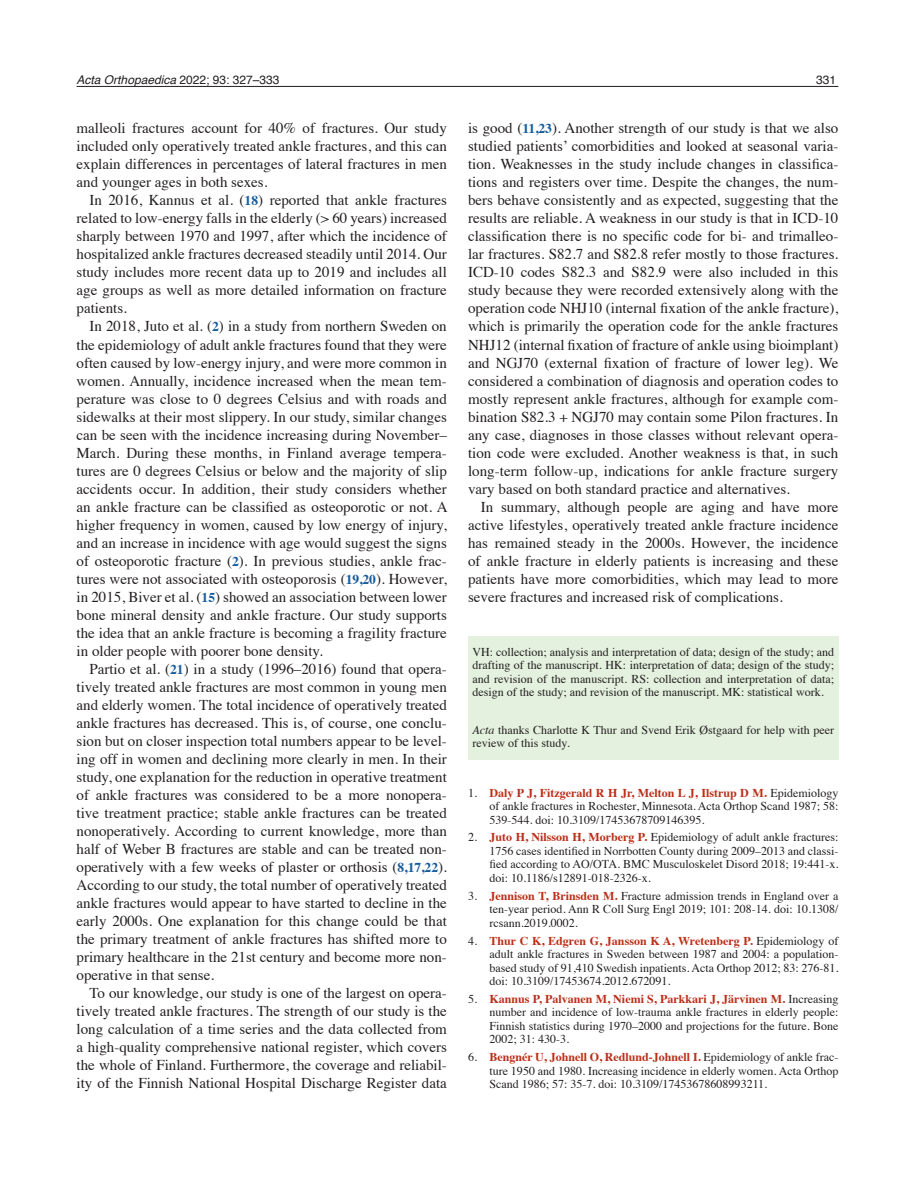
<style>
.page{position:relative;width:915px;height:1191px;background:#fff}
.page>*{position:absolute;margin:0;border:0;box-sizing:border-box;transform-origin:0 0}
.t1{font:15px/18px "Times";color:#231f20;text-align:justify}
.t2{font:12px/13.5px "Times";color:#231f20;text-align:justify}
.t3{font:italic 12px "Helvetica";color:#231f20}
.t4{font:12px "Helvetica";color:#231f20}
.s1{font-style:normal}
.s2{font-weight:700;font-size:13.5px;color:#175d9e}
.s3{font-style:italic}
.s4{font-weight:700;color:#bc2e18}
</style>
<div class="page">
<hr style="left:77px;top:86px;width:761px;height:1px;background:#231f20">
<div style="left:468px;top:636px;width:370px;height:123px;background:#e4f1de"></div>
<p class="t3" style="left:77px;top:70px;width:204px">Acta Orthopaedica <span class="s1">2022; 93: 327–333</span></p>
<p class="t4" style="left:816px;top:70px;width:22px">331</p>
<p class="t1" style="left:77px;top:118px;width:371px">malleoli fractures account for 40% of fractures. Our study included only operatively treated ankle fractures, and this can explain differences in percentages of lateral fractures in men and younger ages in both sexes.</p>
<p class="t1" style="left:77px;top:190px;width:371px;text-indent:13px">In 2016, Kannus et al. (<span class="s2">18</span>) reported that ankle fractures related to low-energy falls in the elderly (&gt; 60 years) increased sharply between 1970 and 1997, after which the incidence of hospitalized ankle fractures decreased steadily until 2014. Our study includes more recent data up to 2019 and includes all age groups as well as more detailed information on fracture patients.</p>
<p class="t1" style="left:77px;top:316px;width:372px;text-indent:13px">In 2018, Juto et al. (<span class="s2">2</span>) in a study from northern Sweden on the epidemiology of adult ankle fractures found that they were often caused by low-energy injury, and were more common in women. Annually, incidence increased when the mean tem&shy;perature was close to 0 degrees Celsius and with roads and sidewalks at their most slippery. In our study, similar changes can be seen with the incidence increasing during November– March. During these months, in Finland average tempera&shy;tures are 0 degrees Celsius or below and the majority of slip accidents occur. In addition, their study considers whether an ankle fracture can be classified as osteoporotic or not. A higher frequency in women, caused by low energy of injury, and an increase in incidence with age would suggest the signs of osteoporotic fracture (<span class="s2">2</span>). In previous studies, ankle frac&shy;tures were not associated with osteoporosis (<span class="s2">19,20</span>). However, in 2015, Biver et al. (<span class="s2">15</span>) showed an association between lower bone mineral density and ankle fracture. Our study supports the idea that an ankle fracture is becoming a fragility fracture in older people with poorer bone density.</p>
<p class="t1" style="left:77px;top:658px;width:371px;text-indent:13px">Partio et al. (<span class="s2">21</span>) in a study (1996–2016) found that opera&shy;tively treated ankle fractures are most common in young men and elderly women. The total incidence of operatively treated ankle fractures has decreased. This is, of course, one conclu&shy;sion but on closer inspection total numbers appear to be level&shy;ing off in women and declining more clearly in men. In their study, one explanation for the reduction in operative treatment of ankle fractures was considered to be a more nonopera&shy;tive treatment practice; stable ankle fractures can be treated nonoperatively. According to current knowledge, more than half of Weber B fractures are stable and can be treated non&shy;operatively with a few weeks of plaster or orthosis (<span class="s2">8,17,22</span>).<br>According to our study, the total number of operatively treated ankle fractures would appear to have started to decline in the early 2000s. One explanation for this change could be that the primary treatment of ankle fractures has shifted more to primary healthcare in the 21st century and become more non&shy;operative in that sense.</p>
<p class="t1" style="left:77px;top:982px;width:371px;text-indent:13px">To our knowledge, our study is one of the largest on opera&shy;tively treated ankle fractures. The strength of our study is the long calculation of a time series and the data collected from a high-quality comprehensive national register, which covers the whole of Finland. Furthermore, the coverage and reliabil&shy;ity of the Finnish National Hospital Discharge Register data</p>
<p class="t1" style="left:468px;top:118px;width:371px">is good (<span class="s2">11,23</span>). Another strength of our study is that we also studied patients’ comorbidities and looked at seasonal varia&shy;tion. Weaknesses in the study include changes in classifica&shy;tions and registers over time. Despite the changes, the num&shy;bers behave consistently and as expected, suggesting that the results are reliable. A weakness in our study is that in ICD-10 classification there is no specific code for bi- and trimalleo&shy;lar fractures. S82.7 and S82.8 refer mostly to those fractures.<br>ICD-10 codes S82.3 and S82.9 were also included in this study because they were recorded extensively along with the operation code NHJ10 (internal fixation of the ankle fracture), which is primarily the operation code for the ankle fractures NHJ12 (internal fixation of fracture of ankle using bioimplant) and NGJ70 (external fixation of fracture of lower leg). We considered a combination of diagnosis and operation codes to mostly represent ankle fractures, although for example com&shy;bination S82.3 + NGJ70 may contain some Pilon fractures. In any case, diagnoses in those classes without relevant opera&shy;tion code were excluded. Another weakness is that, in such long-term follow-up, indications for ankle fracture surgery vary based on both standard practice and alternatives.</p>
<p class="t1" style="left:468px;top:496px;width:371px;text-indent:13px">In summary, although people are aging and have more active lifestyles, operatively treated ankle fracture incidence has remained steady in the 2000s. However, the incidence of ankle fracture in elderly patients is increasing and these patients have more comorbidities, which may lead to more severe fractures and increased risk of complications.</p>
<p class="t2" style="left:472px;top:644px;width:363px">VH: collection; analysis and interpretation of data; design of the study; and drafting of the manuscript. HK: interpretation of data; design of the study; and revision of the manuscript. RS: collection and interpretation of data; design of the study; and revision of the manuscript. MK: statistical work.</p>
<p class="t2" style="left:472px;top:722px;width:363px"><span class="s3">Acta</span> thanks Charlotte K Thur and Svend Erik Østgaard for help with peer review of this study.</p>
<p class="t2" style="left:489px;top:785px;width:350px;text-indent:-21px">1. <span class="s4">Daly P J, Fitzgerald R H Jr, Melton L J, Ilstrup D M.</span> Epidemiology of ankle fractures in Rochester, Minnesota. Acta Orthop Scand 1987; 58:<br>539-544. doi: 10.3109/17453678709146395.</p>
<p class="t2" style="left:489px;top:829px;width:350px;text-indent:-21px">2. <span class="s4">Juto H, Nilsson H, Morberg P.</span> Epidemiology of adult ankle fractures:<br>1756 cases identified in Norrbotten County during 2009–2013 and classi&shy;fied according to AO/OTA. BMC Musculoskelet Disord 2018; 19:441-x. doi: 10.1186/s12891-018-2326-x.</p>
<p class="t2" style="left:489px;top:888px;width:350px;text-indent:-21px">3. <span class="s4">Jennison T, Brinsden M.</span> Fracture admission trends in England over a ten-year period. Ann R Coll Surg Engl 2019; 101: 208-14. doi: 10.1308/ rcsann.2019.0002.</p>
<p class="t2" style="left:489px;top:932px;width:350px;text-indent:-21px">4. <span class="s4">Thur C K, Edgren G, Jansson K A, Wretenberg P.</span> Epidemiology of adult ankle fractures in Sweden between 1987 and 2004: a population&shy;based study of 91,410 Swedish inpatients. Acta Orthop 2012; 83: 276-81. doi: 10.3109/17453674.2012.672091.</p>
<p class="t2" style="left:489px;top:991px;width:350px;text-indent:-21px">5. <span class="s4">Kannus P, Palvanen M, Niemi S, Parkkari J, Järvinen M.</span> Increasing number and incidence of low-trauma ankle fractures in elderly people:<br>Finnish statistics during 1970–2000 and projections for the future. Bone 2002; 31: 430-3.</p>
<p class="t2" style="left:489px;top:1049px;width:350px;text-indent:-21px">6. <span class="s4">Bengnér U, Johnell O, Redlund-Johnell I.</span> Epidemiology of ankle frac&shy;ture 1950 and 1980. Increasing incidence in elderly women. Acta Orthop Scand 1986; 57: 35-7. doi: 10.3109/17453678608993211.</p>
</div>
